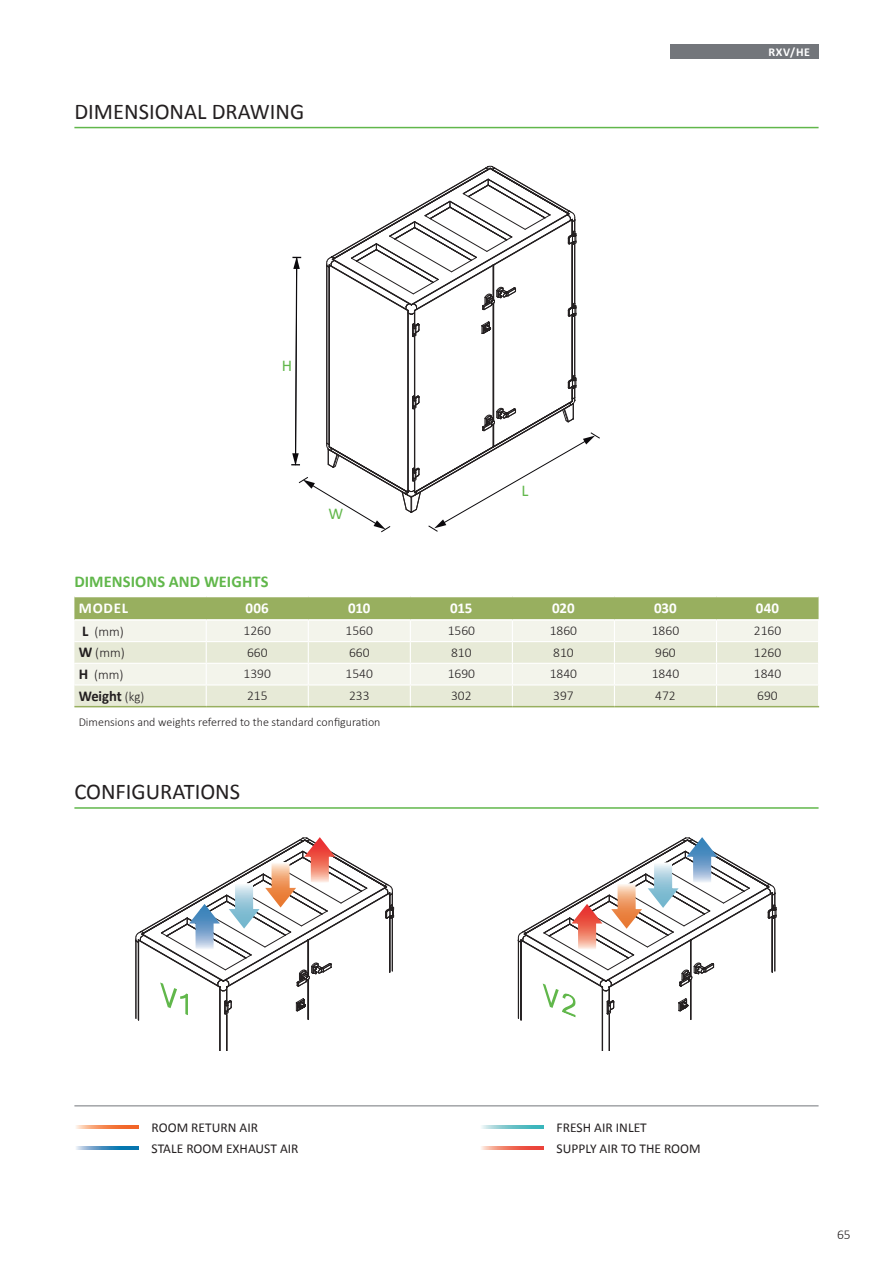
<style>
.page{position:relative;width:893px;height:1263px;background:#fff}
.page>*{position:absolute;margin:0;border:0;box-sizing:border-box;transform-origin:0 0}
.t1{font:22.5px "Calibri";color:#231f20}
.t2{font:700 16.5px "Calibri";letter-spacing:.005em;color:#61b74b}
.t3{font:16.5px "Calibri";color:#61b74b}
.Testata_tabella_residenziale{font:700 15px "Calibri";letter-spacing:.005em;color:#fff}
.t4{font:700 15px "Calibri";color:#231f20}
.t5{font:300 13.5px "Calibri";color:#231f20}
.t6{font:13.5px "Calibri";color:#231f20}
.t7{font:300 12px "Calibri";color:#231f20}
.t8{font:700 12px "Calibri";color:#fff}
.s1{font-weight:700;font-size:15px}
.s2{font-weight:300;font-size:13.5px}
</style>
<div class="page">
<div style="left:670px;top:44px;width:149px;height:14px;background:#73767b"></div>
<hr style="left:136px;top:941px;width:1px;height:77px;background:#231f20">
<hr style="left:220px;top:987px;width:1px;height:63px;background:#231f20">
<hr style="left:219px;top:987px;width:1px;height:63px;background:#231f20">
<hr style="left:138px;top:940px;width:1px;height:80px;background:#231f20">
<hr style="left:308px;top:980px;width:1px;height:39px;background:#231f20">
<hr style="left:227px;top:1013px;width:1px;height:37px;background:#231f20">
<hr style="left:226px;top:1013px;width:1px;height:37px;background:#231f20">
<hr style="left:74px;top:127px;width:745px;height:1px;background:#61b74b">
<svg style="left:74px;top:597px;width:745px;height:109px;background:#dce2c7"></svg>
<hr style="left:74px;top:619px;width:132px;height:2px;background:#fff">
<hr style="left:206px;top:619px;width:102px;height:2px;background:#fff">
<hr style="left:308px;top:619px;width:102px;height:2px;background:#fff">
<hr style="left:410px;top:619px;width:102px;height:2px;background:#fff">
<hr style="left:512px;top:619px;width:102px;height:2px;background:#fff">
<hr style="left:614px;top:619px;width:102px;height:2px;background:#fff">
<hr style="left:716px;top:619px;width:103px;height:2px;background:#fff">
<hr style="left:74px;top:706px;width:132px;height:1px;background:#98af5f">
<hr style="left:206px;top:706px;width:102px;height:1px;background:#98af5f">
<hr style="left:308px;top:706px;width:102px;height:1px;background:#98af5f">
<hr style="left:410px;top:706px;width:102px;height:1px;background:#98af5f">
<hr style="left:512px;top:706px;width:102px;height:1px;background:#98af5f">
<hr style="left:614px;top:706px;width:102px;height:1px;background:#98af5f">
<hr style="left:716px;top:706px;width:103px;height:1px;background:#98af5f">
<svg style="left:291px;top:166px;width:309px;height:367px"></svg>
<hr style="left:74px;top:807px;width:745px;height:2px;background:#61b74b">
<svg style="left:135px;top:837px;width:259px;height:178px"></svg>
<hr style="left:520px;top:942px;width:1px;height:78px;background:#231f20">
<hr style="left:518px;top:941px;width:1px;height:77px;background:#231f20">
<hr style="left:602px;top:987px;width:1px;height:63px;background:#231f20">
<hr style="left:521px;top:940px;width:1px;height:80px;background:#231f20">
<hr style="left:691px;top:979px;width:1px;height:40px;background:#231f20">
<hr style="left:690px;top:980px;width:1px;height:39px;background:#231f20">
<hr style="left:609px;top:1013px;width:1px;height:37px;background:#231f20">
<svg style="left:518px;top:837px;width:259px;height:180px"></svg>
<hr style="left:74px;top:1105px;width:745px;height:1px;background:#73767b">
<svg style="left:481px;top:1147px;width:62px;height:3px"></svg>
<svg style="left:481px;top:1125px;width:62px;height:4px"></svg>
<svg style="left:76px;top:1147px;width:62px;height:3px"></svg>
<svg style="left:76px;top:1125px;width:62px;height:4px"></svg>
<p class="t1" style="left:74px;top:98px;width:231px">DIMENSIONAL DRAWING</p>
<p class="t3" style="left:282px;top:355px;width:12px">H</p>
<p class="t3" style="left:328px;top:503px;width:16px">W</p>
<p class="t3" style="left:521px;top:480px;width:8px">L</p>
<p class="t8" style="left:769px;top:43px;width:43px">RXV/HE</p>
<p class="t2" style="left:74px;top:570px;width:196px">DIMENSIONS AND WEIGHTS</p>
<p class="Testata_tabella_residenziale" style="left:79px;top:597px;width:51px">MODEL</p>
<p class="t5" style="left:82px;top:623px;width:43px"><span class="s1">L</span> (mm)</p>
<p class="t5" style="left:79px;top:644px;width:48px"><span class="s1">W</span> (mm)</p>
<p class="t5" style="left:79px;top:666px;width:46px"><span class="s1">H</span> (mm)</p>
<p class="t4" style="left:79px;top:685px;width:67px">Weight <span class="s2">(kg)</span></p>
<p class="t7" style="left:79px;top:715px;width:303px">Dimensions and weights referred to the standard configuration</p>
<p class="Testata_tabella_residenziale" style="left:246px;top:597px;width:25px">006</p>
<p class="Testata_tabella_residenziale" style="left:348px;top:597px;width:24px">010</p>
<p class="Testata_tabella_residenziale" style="left:450px;top:597px;width:24px">015</p>
<p class="Testata_tabella_residenziale" style="left:552px;top:597px;width:24px">020</p>
<p class="Testata_tabella_residenziale" style="left:654px;top:597px;width:24px">030</p>
<p class="Testata_tabella_residenziale" style="left:756px;top:597px;width:25px">040</p>
<p class="t5" style="left:244px;top:622px;width:29px">1260</p>
<p class="t5" style="left:346px;top:622px;width:29px">1560</p>
<p class="t5" style="left:448px;top:622px;width:29px">1560</p>
<p class="t5" style="left:550px;top:622px;width:29px">1860</p>
<p class="t5" style="left:652px;top:622px;width:29px">1860</p>
<p class="t5" style="left:754px;top:622px;width:29px">2160</p>
<p class="t5" style="left:247px;top:644px;width:22px">660</p>
<p class="t5" style="left:349px;top:644px;width:22px">660</p>
<p class="t5" style="left:451px;top:644px;width:22px">810</p>
<p class="t5" style="left:553px;top:644px;width:22px">810</p>
<p class="t5" style="left:655px;top:644px;width:22px">960</p>
<p class="t5" style="left:754px;top:644px;width:29px">1260</p>
<p class="t5" style="left:244px;top:666px;width:29px">1390</p>
<p class="t5" style="left:346px;top:666px;width:29px">1540</p>
<p class="t5" style="left:448px;top:666px;width:29px">1690</p>
<p class="t5" style="left:550px;top:666px;width:29px">1840</p>
<p class="t5" style="left:652px;top:666px;width:29px">1840</p>
<p class="t5" style="left:754px;top:666px;width:29px">1840</p>
<p class="t5" style="left:247px;top:687px;width:22px">215</p>
<p class="t5" style="left:349px;top:687px;width:22px">233</p>
<p class="t5" style="left:451px;top:687px;width:22px">302</p>
<p class="t5" style="left:553px;top:687px;width:22px">397</p>
<p class="t5" style="left:655px;top:687px;width:22px">472</p>
<p class="t5" style="left:757px;top:687px;width:22px">690</p>
<p class="t1" style="left:74px;top:778px;width:167px">CONFIGURATIONS</p>
<p class="t6" style="left:152px;top:1119px;width:108px">ROOM RETURN AIR</p>
<p class="t6" style="left:152px;top:1140px;width:148px">STALE ROOM EXHAUST AIR</p>
<p class="t6" style="left:557px;top:1119px;width:92px">FRESH AIR INLET</p>
<p class="t6" style="left:557px;top:1140px;width:146px">SUPPLY AIR TO THE ROOM</p>
<p class="t5" style="left:837px;top:1226px;width:15px">65</p>
</div>
